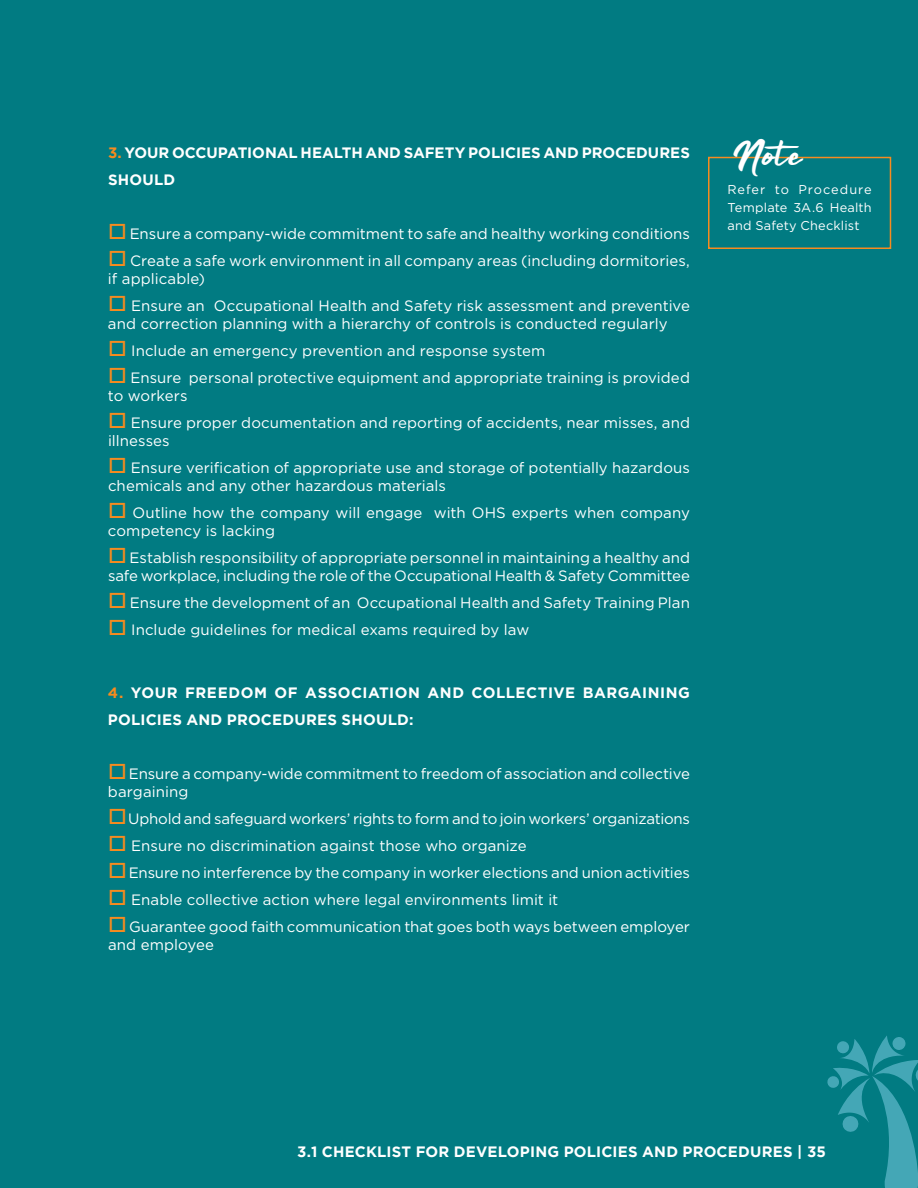
<style>
.page{position:relative;width:918px;height:1188px;background:#017b82}
.page>*{position:absolute;margin:0;border:0;box-sizing:border-box;transform-origin:0 0}
.t1{font:45px "Mak Dah";color:#fff}
.t2{font:15px/18px "Gotham";color:#fff}
.t3{font:700 15px/27px "Gotham";letter-spacing:.015em;color:#fff}
.t4{font:12.75px/18px "Gotham";letter-spacing:.02em;color:#fff;text-align:justify}
.s1{color:#f68b1f}
</style>
<div class="page">
<div style="left:708px;top:157px;width:183px;height:92px;border:2px solid #f68b1f"></div>
<svg style="left:827px;top:1036px;width:91px;height:152px"></svg>
<p class="t3" style="left:108px;top:138px;width:584px"><span class="s1">3.</span> YOUR OCCUPATIONAL HEALTH AND SAFETY POLICIES AND PROCEDURES<br>SHOULD</p>
<p class="t2" style="left:108px;top:224px;width:584px"><span class="s1">□</span> Ensure a company-wide commitment to safe and healthy working conditions</p>
<p class="t2" style="left:108px;top:251px;width:583px"><span class="s1">□</span> Create a safe work environment in all company areas (including dormitories, if applicable)</p>
<p class="t2" style="left:108px;top:296px;width:584px"><span class="s1">□</span> Ensure an Occupational Health and Safety risk assessment and preventive and correction planning with a hierarchy of controls is conducted regularly</p>
<p class="t2" style="left:108px;top:341px;width:439px"><span class="s1">□</span> Include an emergency prevention and response system</p>
<p class="t2" style="left:108px;top:368px;width:583px"><span class="s1">□</span> Ensure personal protective equipment and appropriate training is provided to workers</p>
<p class="t2" style="left:108px;top:413px;width:584px"><span class="s1">□</span> Ensure proper documentation and reporting of accidents, near misses, and illnesses</p>
<p class="t2" style="left:108px;top:458px;width:584px"><span class="s1">□</span> Ensure verification of appropriate use and storage of potentially hazardous chemicals and any other hazardous materials</p>
<p class="t2" style="left:108px;top:503px;width:583px"><span class="s1">□</span> Outline how the company will engage with OHS experts when company competency is lacking</p>
<p class="t2" style="left:108px;top:548px;width:584px"><span class="s1">□</span> Establish responsibility of appropriate personnel in maintaining a healthy and safe workplace, including the role of the Occupational Health &amp; Safety Committee</p>
<p class="t2" style="left:108px;top:593px;width:584px"><span class="s1">□</span> Ensure the development of an Occupational Health and Safety Training Plan</p>
<p class="t2" style="left:108px;top:620px;width:423px"><span class="s1">□</span> Include guidelines for medical exams required by law</p>
<p class="t3" style="left:108px;top:678px;width:584px"><span class="s1">4.</span> YOUR FREEDOM OF ASSOCIATION AND COLLECTIVE BARGAINING<br>POLICIES AND PROCEDURES SHOULD:</p>
<p class="t2" style="left:108px;top:764px;width:583px"><span class="s1">□</span>Ensure a company-wide commitment to freedom of association and collective bargaining</p>
<p class="t2" style="left:108px;top:809px;width:584px"><span class="s1">□</span>Uphold and safeguard workers’ rights to form and to join workers’ organizations</p>
<p class="t2" style="left:108px;top:836px;width:420px"><span class="s1">□</span> Ensure no discrimination against those who organize</p>
<p class="t2" style="left:108px;top:863px;width:584px"><span class="s1">□</span>Ensure no interference by the company in worker elections and union activities</p>
<p class="t2" style="left:108px;top:890px;width:452px"><span class="s1">□</span> Enable collective action where legal environments limit it</p>
<p class="t2" style="left:108px;top:917px;width:584px"><span class="s1">□</span> Guarantee good faith communication that goes both ways between employer and employee</p>
<h1 class="t1" style="left:733px;top:130px;width:71px">Note</h1>
<p class="t4" style="left:728px;top:180px;width:146px">Refer to Procedure Template 3A.6 Health and Safety Checklist</p>
<p class="t3" style="left:297px;top:1137px;width:530px">3.1 CHECKLIST FOR DEVELOPING POLICIES AND PROCEDURES | 35</p>
</div>
